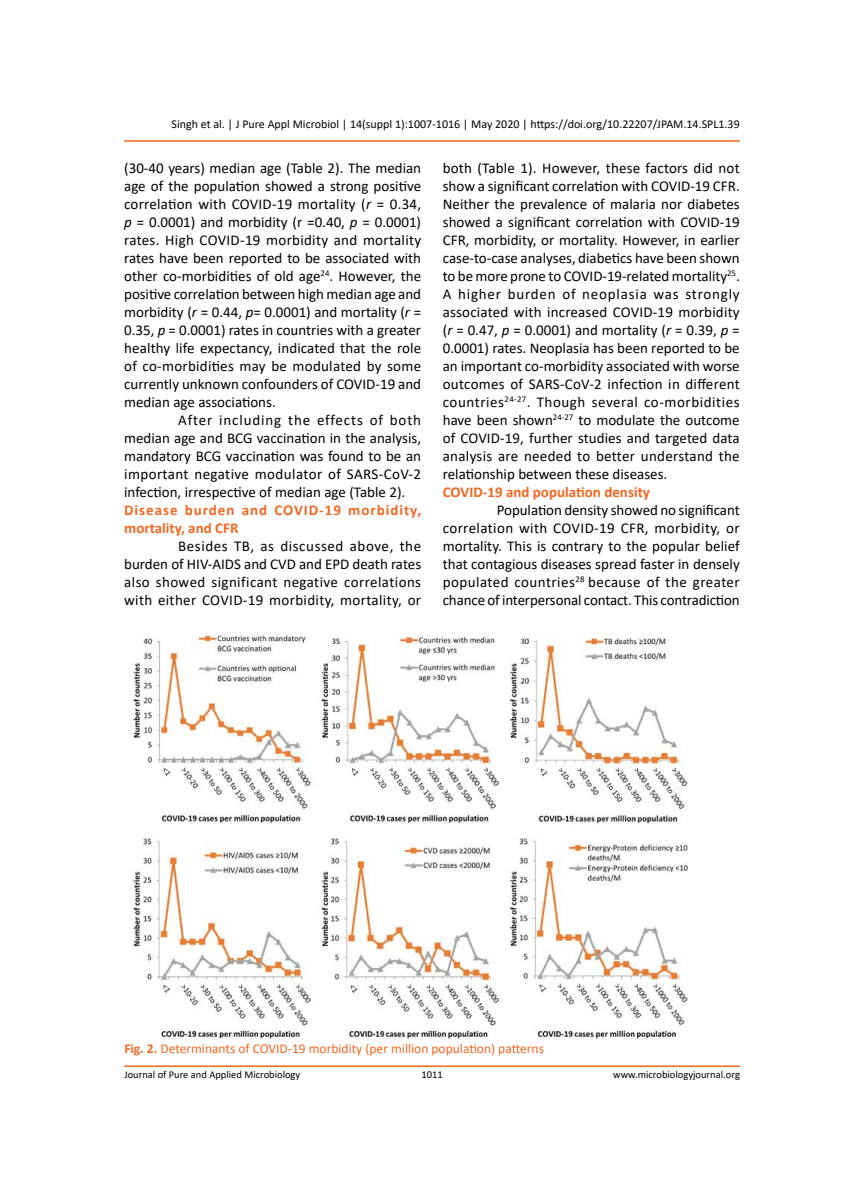
<style>
.page{position:relative;width:864px;height:1188px;background:#fff}
.page>*{position:absolute;margin:0;border:0;box-sizing:border-box;transform-origin:0 0}
.t1{font:15px/18px "Calibri";color:#000;text-align:justify}
.t2{font:700 15px/18px "Calibri";letter-spacing:.065em;color:#f26722}
.t3{font:700 15px "Calibri";color:#f26722}
.t4{font:13.5px "Calibri";color:#f26722}
.t5{font:12px "Calibri";color:#000}
.t6{font:10.5px "Calibri";color:#000}
.s1{font-style:italic}
.s2{font-weight:700}
</style>
<div class="page">
<hr style="left:124px;top:1065px;width:616px;height:2px;background:#f26722">
<hr style="left:124px;top:140px;width:616px;height:2px;background:#f26722">
<img style="left:131px;top:633px;width:557px;height:407px">
<p class="t5" style="left:172px;top:115px;width:570px">Singh et al. | J Pure Appl Microbiol | 14(suppl 1):1007-1016 | May 2020 | https://doi.org/10.22207/JPAM.14.SPL1.39</p>
<p class="t1" style="left:124px;top:159px;width:299px">(30-40 years) median age (Table 2). The median age of the population showed a strong positive correlation with COVID-19 mortality (<span class="s1">r</span> = 0.34, <span class="s1">p</span> = 0.0001) and morbidity (r =0.40, <span class="s1">p</span> = 0.0001) rates. High COVID-19 morbidity and mortality rates have been reported to be associated with other co-morbidities of old age<sup>24</sup>. However, the positive correlation between high median age and morbidity (<span class="s1">r</span> = 0.44, <span class="s1">p</span>= 0.0001) and mortality (<span class="s1">r</span> = 0.35, <span class="s1">p</span> = 0.0001) rates in countries with a greater healthy life expectancy, indicated that the role of co-morbidities may be modulated by some currently unknown confounders of COVID-19 and median age associations.</p>
<p class="t1" style="left:124px;top:411px;width:299px;text-indent:54px">After including the effects of both median age and BCG vaccination in the analysis, mandatory BCG vaccination was found to be an important negative modulator of SARS-CoV-2 infection, irrespective of median age (Table 2).</p>
<p class="t2" style="left:124px;top:501px;width:299px">Disease burden and COVID-19 morbidity, mortality, and CFR</p>
<p class="t1" style="left:124px;top:537px;width:299px;text-indent:54px">Besides TB, as discussed above, the burden of HIV-AIDS and CVD and EPD death rates also showed significant negative correlations with either COVID-19 morbidity, mortality, or</p>
<p class="t1" style="left:443px;top:159px;width:299px">both (Table 1). However, these factors did not show a significant correlation with COVID-19 CFR.<br>Neither the prevalence of malaria nor diabetes showed a significant correlation with COVID-19<br>CFR, morbidity, or mortality. However, in earlier case-to-case analyses, diabetics have been shown to be more prone to COVID-19-related mortality<sup>25</sup>.<br>A higher burden of neoplasia was strongly associated with increased COVID-19 morbidity (<span class="s1">r</span> = 0.47, <span class="s1">p</span> = 0.0001) and mortality (<span class="s1">r</span> = 0.39, <span class="s1">p</span> = 0.0001) rates. Neoplasia has been reported to be an important co-morbidity associated with worse outcomes of SARS-CoV-2 infection in different countries<sup>24-27</sup>. Though several co-morbidities have been shown<sup>24-27</sup> to modulate the outcome of COVID-19, further studies and targeted data analysis are needed to better understand the relationship between these diseases.</p>
<p class="t3" style="left:443px;top:482px;width:209px">COVID-19 and population density</p>
<p class="t1" style="left:443px;top:501px;width:299px;text-indent:54px">Population density showed no significant correlation with COVID-19 CFR, morbidity, or mortality. This is contrary to the popular belief that contagious diseases spread faster in densely populated countries<sup>28</sup> because of the greater chance of interpersonal contact. This contradiction</p>
<p class="t4" style="left:124px;top:1039px;width:421px"><span class="s2">Fig. 2.</span> Determinants of COVID-19 morbidity (per million population) patterns</p>
<p class="t6" style="left:124px;top:1067px;width:177px">Journal of Pure and Applied Microbiology</p>
<p class="t6" style="left:421px;top:1067px;width:23px">1011</p>
<p class="t6" style="left:613px;top:1067px;width:128px">www.microbiologyjournal.org</p>
</div>
